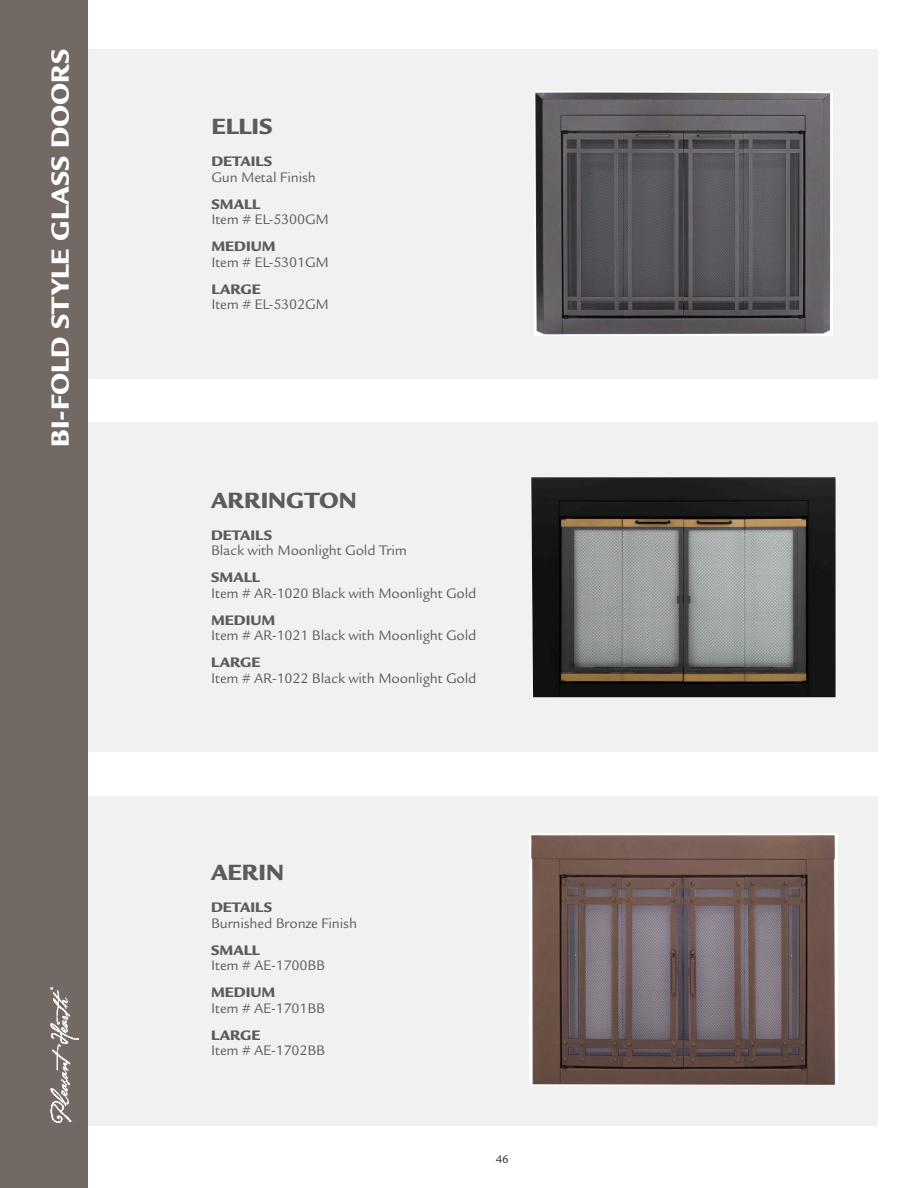
<style>
.page{position:relative;width:918px;height:1188px;background:#fff}
.page>*{position:absolute;margin:0;border:0;box-sizing:border-box;transform-origin:0 0}
.t1{font:900 27px "Legacy Sans Std";color:#fff}
.t2{font:900 24px "Legacy Sans Std";color:#5a5b5c}
.t3{font:15px "Legacy Sans Std";letter-spacing:-.01em;color:#5a5b5c}
.t4{font:900 15px "Legacy Sans Std";color:#5a5b5c}
.t5{font:12px "Legacy Sans Std";color:#231f20}
</style>
<div class="page">
<div style="left:88px;top:49px;width:790px;height:329px;background:#f1f1f1"></div>
<div style="left:88px;top:422px;width:790px;height:330px;background:#f1f1f1"></div>
<div style="left:88px;top:796px;width:790px;height:330px;background:#f1f1f1"></div>
<div style="left:0;top:0;width:88px;height:1188px;background:#736964"></div>
<img style="left:535px;top:92px;width:297px;height:243px">
<img style="left:531px;top:477px;width:305px;height:220px">
<img style="left:51px;top:987px;width:27px;height:135px">
<img style="left:530px;top:833px;width:307px;height:253px">
<h1 class="t1" style="left:44px;top:447px;width:400px;rotate:-90deg">BI-FOLD STYLE GLASS DOORS</h1>
<h2 class="t2" style="left:211px;top:112px;width:63px">ELLIS</h2>
<p class="t4" style="left:211px;top:152px;width:63px">DETAILS</p>
<p class="t3" style="left:211px;top:168px;width:106px">Gun Metal Finish</p>
<p class="t4" style="left:211px;top:195px;width:50px">SMALL</p>
<p class="t3" style="left:211px;top:211px;width:119px">Item # EL-5300GM</p>
<p class="t4" style="left:211px;top:237px;width:66px">MEDIUM</p>
<p class="t3" style="left:211px;top:254px;width:119px">Item # EL-5301GM</p>
<p class="t4" style="left:211px;top:280px;width:51px">LARGE</p>
<p class="t3" style="left:211px;top:296px;width:119px">Item # EL-5302GM</p>
<h2 class="t2" style="left:211px;top:486px;width:147px">ARRINGTON</h2>
<p class="t4" style="left:211px;top:526px;width:63px">DETAILS</p>
<p class="t3" style="left:211px;top:542px;width:198px">Black with Moonlight Gold Trim</p>
<p class="t4" style="left:211px;top:568px;width:50px">SMALL</p>
<p class="t3" style="left:211px;top:585px;width:267px">Item # AR-1020 Black with Moonlight Gold</p>
<p class="t4" style="left:211px;top:611px;width:66px">MEDIUM</p>
<p class="t3" style="left:211px;top:627px;width:267px">Item # AR-1021 Black with Moonlight Gold</p>
<p class="t4" style="left:211px;top:654px;width:51px">LARGE</p>
<p class="t3" style="left:211px;top:670px;width:267px">Item # AR-1022 Black with Moonlight Gold</p>
<h2 class="t2" style="left:211px;top:858px;width:75px">AERIN</h2>
<p class="t4" style="left:211px;top:898px;width:63px">DETAILS</p>
<p class="t3" style="left:211px;top:914px;width:147px">Burnished Bronze Finish</p>
<p class="t4" style="left:211px;top:941px;width:50px">SMALL</p>
<p class="t3" style="left:211px;top:957px;width:115px">Item # AE-1700BB</p>
<p class="t4" style="left:211px;top:983px;width:66px">MEDIUM</p>
<p class="t3" style="left:211px;top:1000px;width:115px">Item # AE-1701BB</p>
<p class="t4" style="left:211px;top:1026px;width:51px">LARGE</p>
<p class="t3" style="left:211px;top:1042px;width:115px">Item # AE-1702BB</p>
<p class="t5" style="left:496px;top:1153px;width:14px">46</p>
</div>
